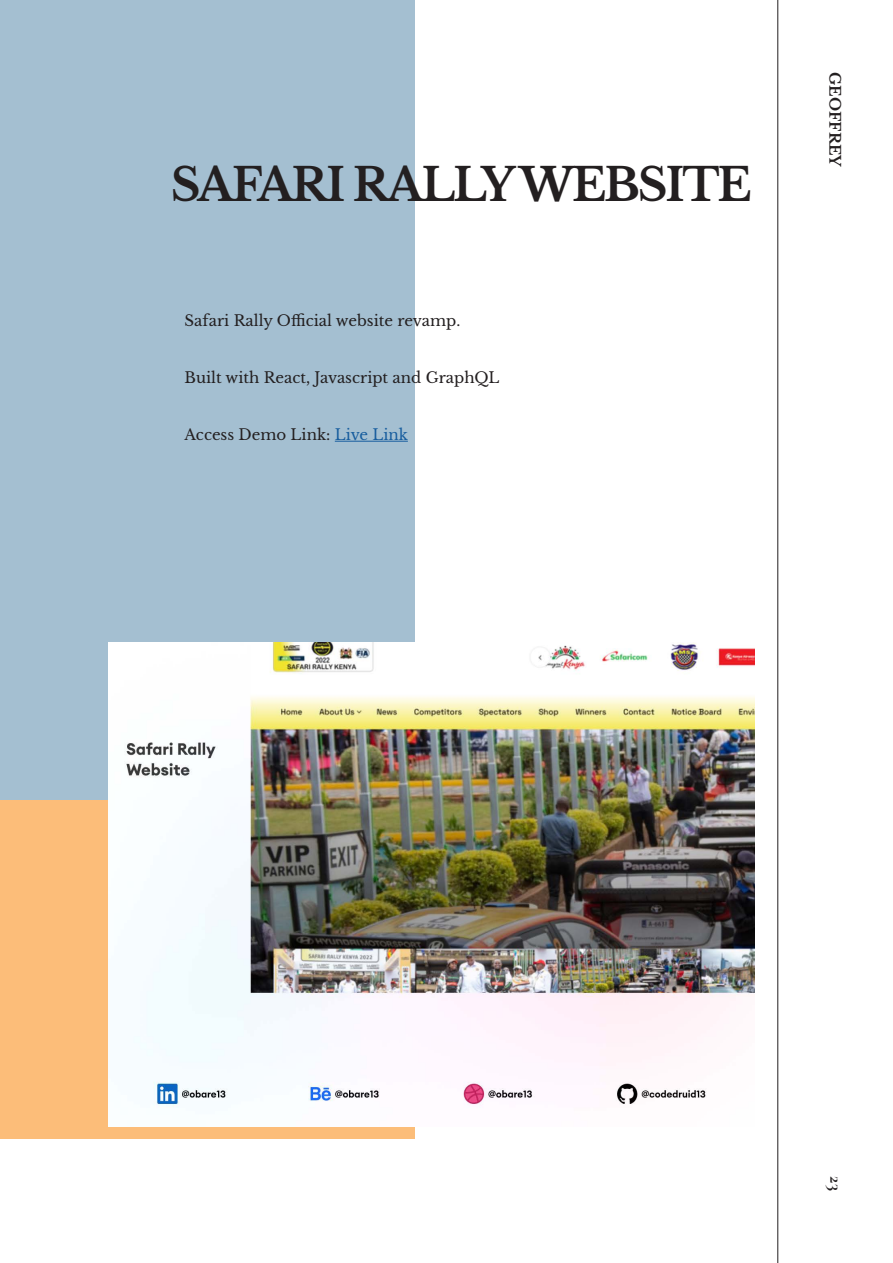
<style>
.page{position:relative;width:893px;height:1263px;background:#fff}
.page>*{position:absolute;margin:0;border:0;box-sizing:border-box;transform-origin:0 0}
.t1{font:700 45px "Libre Baskerville";letter-spacing:-.05em;color:#231f20}
.t2{font:700 18px "Cormorant Garamond";color:#231f20}
.Body_Text{font:15px "Libre Baskerville";color:#231f20}
.t3{font:700 15px "Libre Baskerville";color:#231f20}
.s1{color:#175d9e}
</style>
<div class="page">
<div style="left:0;top:0;width:415px;height:800px;background:#a4bfd1"></div>
<div style="left:0;top:800px;width:415px;height:339px;background:#fcbd79"></div>
<img style="left:109px;top:642px;width:645px;height:484px">
<hr style="left:777px;top:0;width:1px;height:1263px;background:#231f20">
<hr style="left:335px;top:441px;width:73px;height:1px;background:#175d9e">
<p class="t1" style="left:171px;top:157px;width:582px">SAFARI RALLY WEBSITE</p>
<p class="Body_Text" style="left:185px;top:311px;width:277px">Safari Rally Official website revamp.</p>
<p class="Body_Text" style="left:185px;top:368px;width:316px">Built with React, Javascript and GraphQL</p>
<p class="Body_Text" style="left:185px;top:425px;width:225px">Access Demo Link: <span class="s1">Live Link</span></p>
<p class="t3" style="left:844px;top:72px;width:96px;rotate:90deg">GEOFFREY</p>
<p class="t2" style="left:847px;top:1176px;width:16px;rotate:90deg">23</p>
</div>
